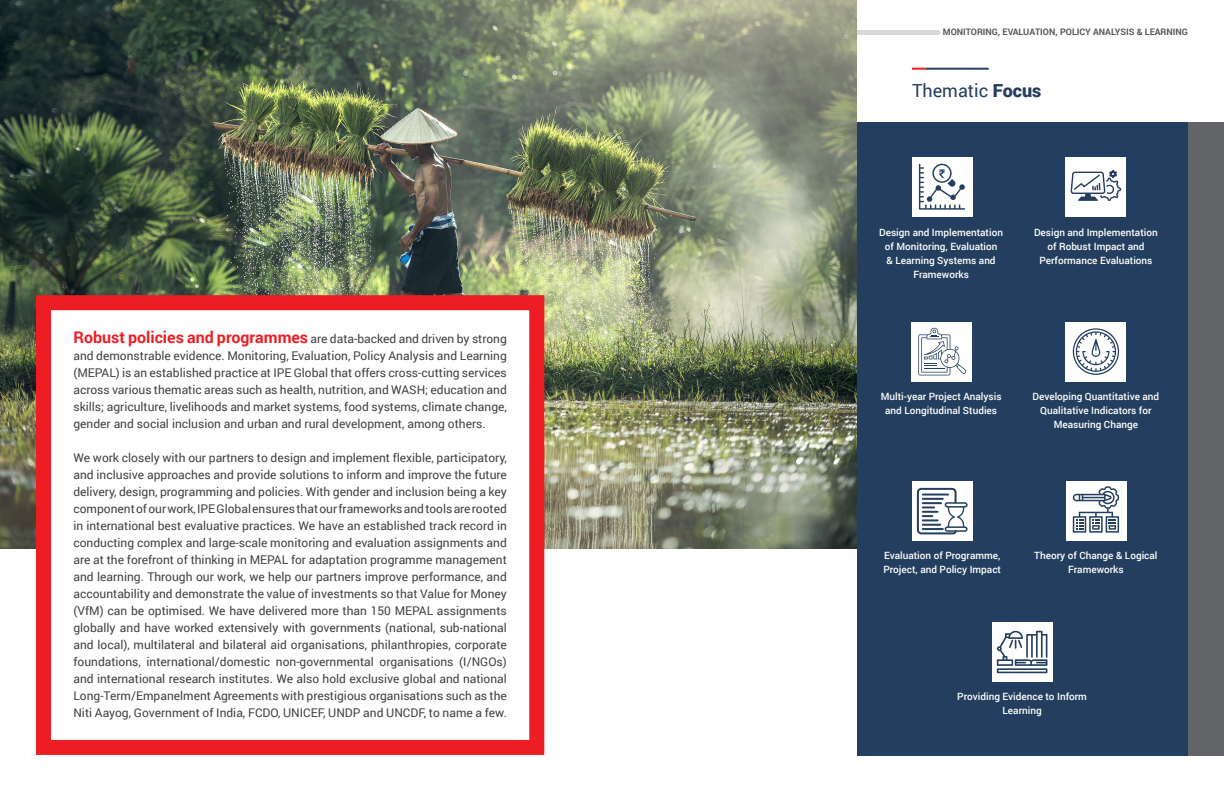
<style>
.page{position:relative;width:1224px;height:792px;background:#fff}
.page>*{position:absolute;margin:0;border:0;box-sizing:border-box;transform-origin:0 0}
.t1{font:18px "Roboto";color:#233e5e}
.t2{font:12px/17px "Roboto";color:#414042;text-align:justify}
.t3{font:500 10px/14px "Roboto";color:#fff;text-align:center}
.t4{font:700 9px "Roboto";color:#58595b}
.s1{font-weight:700;font-size:16px;color:#ed1d24}
.s2{font-weight:900}
</style>
<div class="page">
<div style="left:284px;top:30px;width:656px;height:5px;background:#d9d9d9"></div>
<div style="left:857px;top:123px;width:367px;height:633px;background:#233e5e"></div>
<img style="left:0;top:0;width:857px;height:549px">
<svg style="left:912px;top:68px;width:14px;height:2px"></svg>
<hr style="left:926px;top:68px;width:63px;height:2px;background:#233e5e">
<div style="left:1188px;top:122px;width:36px;height:634px;background:#646568"></div>
<div style="left:912px;top:157px;width:60px;height:59px;background:#fff"></div>
<div style="left:912px;top:482px;width:60px;height:59px;background:#fff"></div>
<div style="left:992px;top:622px;width:60px;height:60px;background:#fff"></div>
<div style="left:911px;top:322px;width:60px;height:59px;background:#fff"></div>
<div style="left:1066px;top:157px;width:60px;height:59px;background:#fff"></div>
<div style="left:1066px;top:482px;width:60px;height:59px;background:#fff"></div>
<div style="left:1066px;top:322px;width:60px;height:59px;background:#fff"></div>
<div style="left:36px;top:295px;width:508px;height:460px;background:#fff;border:15px solid #ed1d24"></div>
<svg style="left:1073px;top:486px;width:46px;height:47px"></svg>
<svg style="left:997px;top:631px;width:50px;height:42px"></svg>
<svg style="left:918px;top:328px;width:49px;height:47px"></svg>
<svg style="left:916px;top:487px;width:52px;height:48px"></svg>
<svg style="left:1073px;top:328px;width:46px;height:47px"></svg>
<svg style="left:1071px;top:170px;width:50px;height:31px"></svg>
<svg style="left:919px;top:164px;width:46px;height:46px"></svg>
<p class="t2" style="left:73px;top:330px;width:435px"><span class="s1">Robust policies and programmes</span> are data-backed and driven by strong and demonstrable evidence. Monitoring, Evaluation, Policy Analysis and Learning (MEPAL) is an established practice at IPE Global that offers cross-cutting services across various thematic areas such as health, nutrition, and WASH; education and skills; agriculture, livelihoods and market systems, food systems, climate change, gender and social inclusion and urban and rural development, among others.</p>
<p class="t2" style="left:73px;top:449px;width:435px">We work closely with our partners to design and implement flexible, participatory, and inclusive approaches and provide solutions to inform and improve the future delivery, design, programming and policies. With gender and inclusion being a key component of our work, IPE Global ensures that our frameworks and tools are rooted in international best evaluative practices. We have an established track record in conducting complex and large-scale monitoring and evaluation assignments and are at the forefront of thinking in MEPAL for adaptation programme management and learning. Through our work, we help our partners improve performance, and accountability and demonstrate the value of investments so that Value for Money (VfM) can be optimised. We have delivered more than 150 MEPAL assignments globally and have worked extensively with governments (national, sub-national and local), multilateral and bilateral aid organisations, philanthropies, corporate foundations, international/domestic non-governmental organisations (I/NGOs) and international research institutes. We also hold exclusive global and national Long-Term/Empanelment Agreements with prestigious organisations such as the Niti Aayog, Government of India, FCDO, UNICEF, UNDP and UNCDF, to name a few.</p>
<p class="t4" style="left:943px;top:26px;width:247px">MONITORING, EVALUATION, POLICY ANALYSIS &amp; LEARNING</p>
<h1 class="t1" style="left:912px;top:77px;width:131px">Thematic <span class="s2">Focus</span></h1>
<p class="t3" style="left:879px;top:225px;width:125px">Design and Implementation of Monitoring, Evaluation<br>&amp; Learning Systems and<br>Frameworks</p>
<p class="t3" style="left:1034px;top:225px;width:125px">Design and Implementation of Robust Impact and<br>Performance Evaluations</p>
<p class="t3" style="left:881px;top:389px;width:122px">Multi-year Project Analysis and Longitudinal Studies</p>
<p class="t3" style="left:1033px;top:389px;width:128px">Developing Quantitative and<br>Qualitative Indicators for<br>Measuring Change</p>
<p class="t3" style="left:883px;top:548px;width:119px;text-align:left">Evaluation of Programme,<br>Project, and Policy Impact</p>
<p class="t3" style="left:1034px;top:548px;width:125px">Theory of Change &amp; Logical<br>Frameworks</p>
<p class="t3" style="left:957px;top:689px;width:131px">Providing Evidence to Inform<br>Learning</p>
</div>
